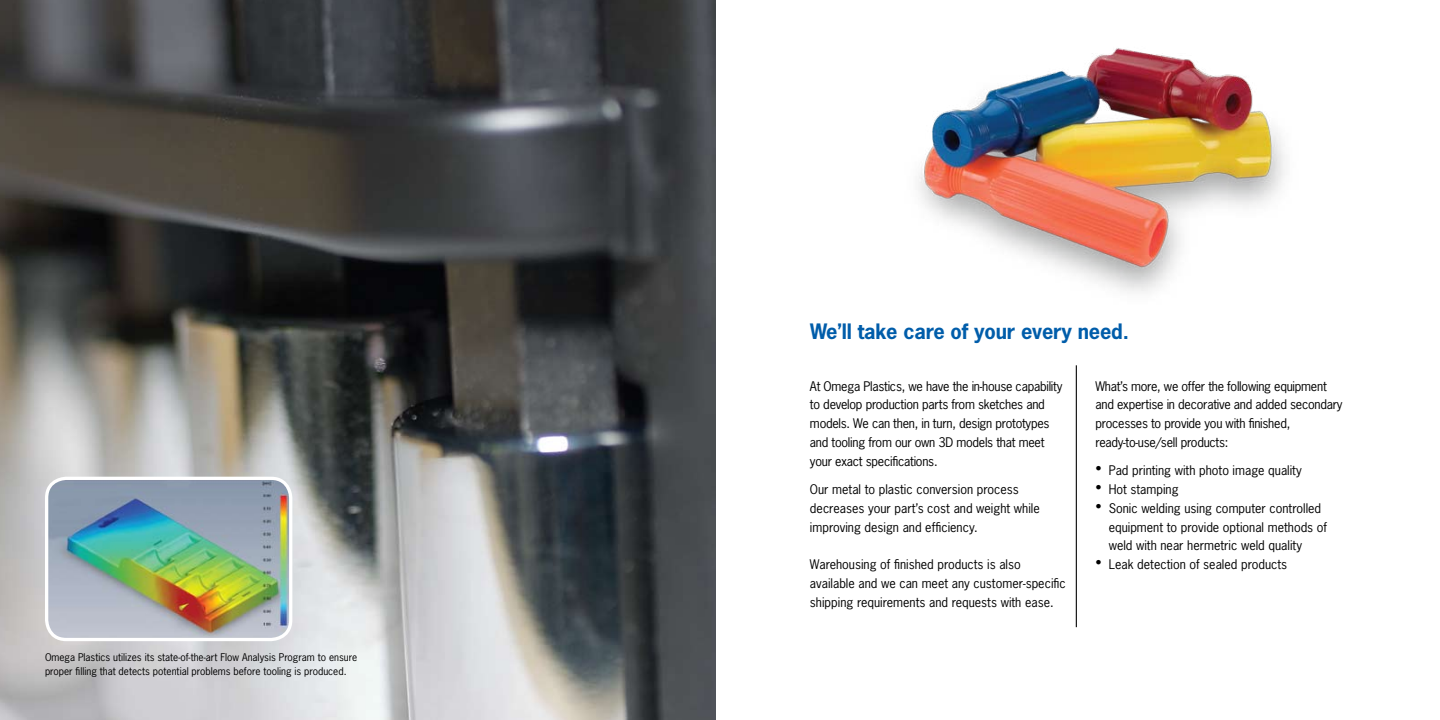
<style>
.page{position:relative;width:1440px;height:720px;background:#fff}
.page>*{position:absolute;margin:0;border:0;box-sizing:border-box;transform-origin:0 0}
.t1{font:700 20px "News Gothic Std";letter-spacing:-.01em;color:#005daa}
.t2{font:12.5px/18.8px "News Gothic Std";color:#000}
.t3{font:12.5px/18.8px "News Gothic Std";letter-spacing:-.02em;color:#000}
.t4{font:10px/13.8px "News Gothic Std";color:#000}
</style>
<div class="page">
<img style="left:0;top:0;width:716px;height:720px">
<img style="left:918px;top:48px;width:367px;height:244px">
<hr style="left:1076px;top:365px;width:1px;height:262px;background:#000">
<img style="left:47px;top:478px;width:244px;height:162px">
<div style="left:45px;top:477px;width:247px;height:164px;border:3px solid #fff;border-radius:20px"></div>
<p class="t4" style="left:45px;top:650px;width:314px">Omega Plastics utilizes its state-of-the-art Flow Analysis Program to ensure proper filling that detects potential problems before tooling is produced.</p>
<h1 class="t1" style="left:810px;top:318px;width:320px">We’ll take care of your every need.</h1>
<p class="t3" style="left:1096px;top:376px;width:249px">What’s more, we offer the following equipment and expertise in decorative and added secondary processes to provide you with finished, ready-to-use/sell products:</p>
<p class="t2" style="left:1096px;top:461px;width:208px">• Pad printing with photo image quality</p>
<p class="t2" style="left:1096px;top:480px;width:85px">• Hot stamping</p>
<p class="t2" style="left:1109px;top:499px;width:220px;text-indent:-13px">• Sonic welding using computer controlled equipment to provide optional methods of weld with near hermetric weld quality</p>
<p class="t2" style="left:1096px;top:555px;width:193px">• Leak detection of sealed products</p>
<p class="t3" style="left:810px;top:376px;width:254px">At Omega Plastics, we have the in-house capability to develop production parts from sketches and models. We can then, in turn, design prototypes and tooling from our own 3D models that meet your exact specifications.</p>
<p class="t2" style="left:810px;top:480px;width:231px">Our metal to plastic conversion process decreases your part’s cost and weight while improving design and efficiency.</p>
<p class="t2" style="left:810px;top:555px;width:257px">Warehousing of finished products is also available and we can meet any customer-specific shipping requirements and requests with ease.</p>
</div>
